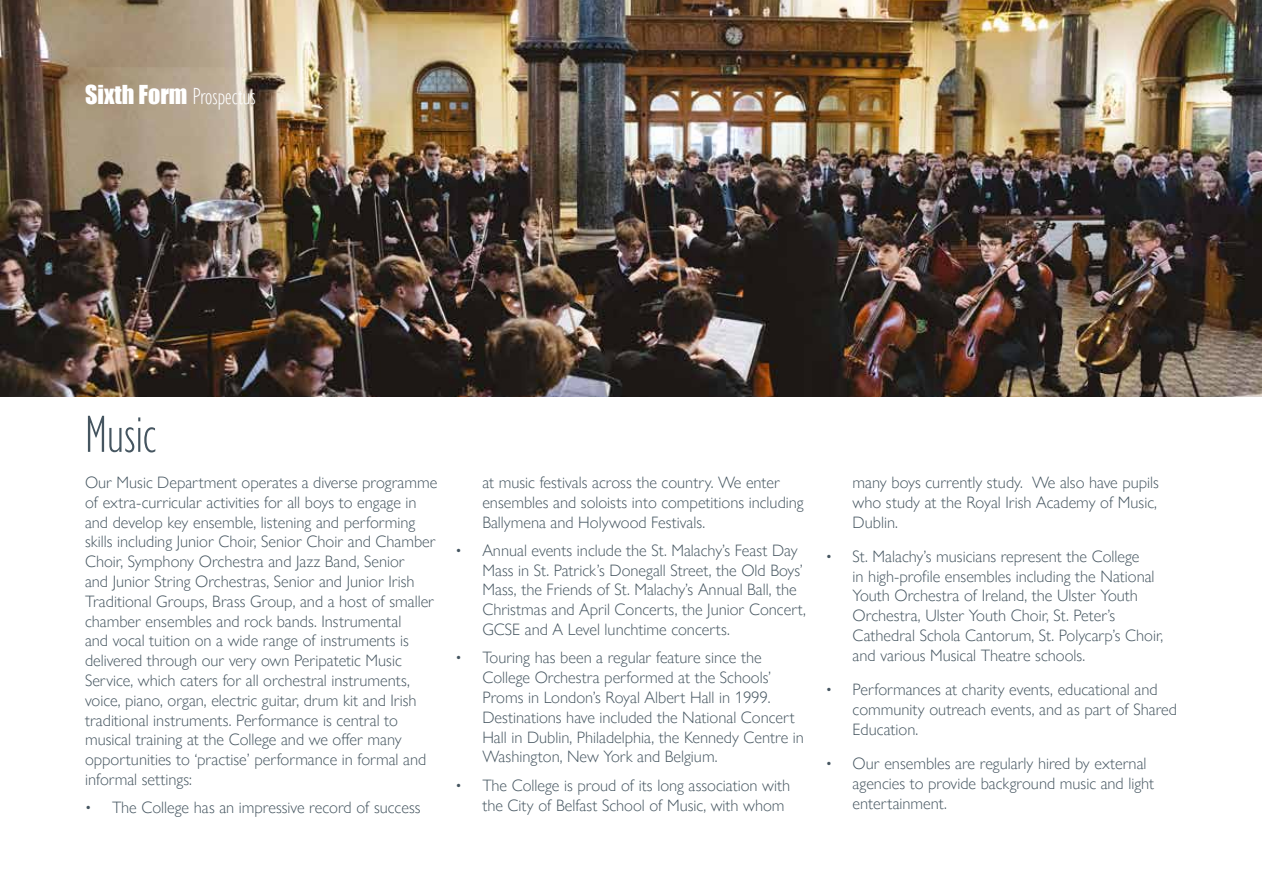
<style>
.page{position:relative;width:1263px;height:893px;background:#fff}
.page>*{position:absolute;margin:0;border:0;box-sizing:border-box;transform-origin:0 0}
.t1{font:300 condensed 54px "Gill Sans Nova";color:#455560}
.t2{font:300 condensed 24px "Gill Sans Nova";color:#fff}
.t3{font:300 16.5px/19.8px "Gill Sans Nova";color:#455560}
.s1{font-family:"Impact";font-weight:400;font-stretch:normal}
</style>
<div class="page">
<img style="left:1px;top:0;width:1261px;height:396px">
<h2 class="t2" style="left:85px;top:81px;width:172px"><span class="s1">Sixth Form</span> Prospectus</h2>
<h1 class="t1" style="left:85px;top:400px;width:73px">Music</h1>
<p class="t3" style="left:85px;top:472px;width:354px">Our Music Department operates a diverse programme of extra-curricular activities for all boys to engage in and develop key ensemble, listening and performing skills including Junior Choir, Senior Choir and Chamber Choir, Symphony Orchestra and Jazz Band, Senior<br>and Junior String Orchestras, Senior and Junior Irish Traditional Groups, Brass Group, and a host of smaller chamber ensembles and rock bands. Instrumental<br>and vocal tuition on a wide range of instruments is delivered through our very own Peripatetic Music Service, which caters for all orchestral instruments, voice, piano, organ, electric guitar, drum kit and Irish traditional instruments. Performance is central to musical training at the College and we offer many opportunities to ‘practise’ performance in formal and informal settings:</p>
<p class="t3" style="left:85px;top:798px;width:337px">• The College has an impressive record of success</p>
<p class="t3" style="left:482px;top:472px;width:323px">at music festivals across the country. We enter ensembles and soloists into competitions including<br>Ballymena and Holywood Festivals.</p>
<p class="t3" style="left:482px;top:540px;width:325px;text-indent:-27px">• Annual events include the St. Malachy’s Feast Day Mass in St. Patrick’s Donegall Street, the Old Boys’ Mass, the Friends of St. Malachy’s Annual Ball, the Christmas and April Concerts, the Junior Concert, GCSE and A Level lunchtime concerts.</p>
<p class="t3" style="left:482px;top:648px;width:323px;text-indent:-27px">• Touring has been a regular feature since the College Orchestra performed at the Schools’ Proms in London’s Royal Albert Hall in 1999.<br>Destinations have included the National Concert Hall in Dublin, Philadelphia, the Kennedy Centre in Washington, New York and Belgium.</p>
<p class="t3" style="left:482px;top:775px;width:309px;text-indent:-27px">• The College is proud of its long association with the City of Belfast School of Music, with whom</p>
<p class="t3" style="left:853px;top:472px;width:308px">many boys currently study. We also have pupils who study at the Royal Irish Academy of Music,<br>Dublin.</p>
<p class="t3" style="left:853px;top:546px;width:312px;text-indent:-27px">• St. Malachy’s musicians represent the College<br>in high-profile ensembles including the National Youth Orchestra of Ireland, the Ulster Youth Orchestra, Ulster Youth Choir, St. Peter’s Cathedral Schola Cantorum, St. Polycarp’s Choir, and various Musical Theatre schools.</p>
<p class="t3" style="left:853px;top:679px;width:326px;text-indent:-27px">• Performances at charity events, educational and community outreach events, and as part of Shared<br>Education.</p>
<p class="t3" style="left:853px;top:753px;width:303px;text-indent:-27px">• Our ensembles are regularly hired by external agencies to provide background music and light entertainment.</p>
</div>
